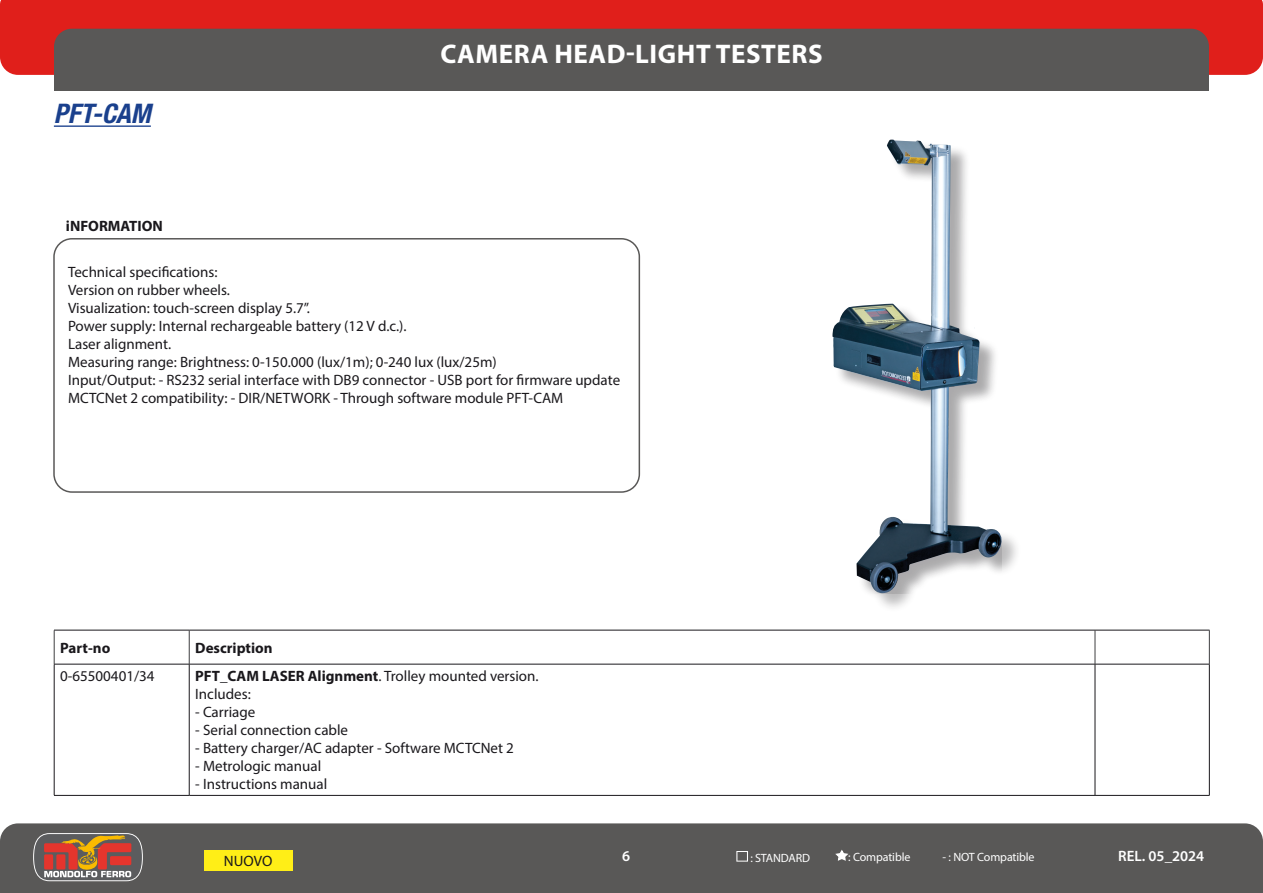
<style>
.page{position:relative;width:1263px;height:893px;background:#fff}
.page>*{position:absolute;margin:0;border:0;box-sizing:border-box;transform-origin:0 0}
.t1{font:700 27px "Myriad Pro";letter-spacing:.02em;color:#fff}
.t2{font:italic 700 condensed 27px "Helvetica Neue LT Std";color:#1a408d}
.t3{font:15px/18px "Myriad Pro";color:#1a181c}
.t4{font:700 15px "Myriad Pro";color:#1a181c}
.t5{font:600 15px "Myriad Pro";color:#fff}
.t6{font:15px "Myriad Pro";color:#1a181c}
.t7{font:12px "Myriad Pro";letter-spacing:-.01em;color:#fff}
.s1{font-weight:700}
</style>
<div class="page">
<div style="left:0;top:823px;width:1263px;height:70px;background:#595857"></div>
<div style="left:0;top:42px;width:1263px;height:33px;background:#e01f1b"></div>
<div style="left:0;top:0;width:1263px;height:42px;background:#e01f1b"></div>
<div style="left:54px;top:29px;width:1155px;height:62px;background:#595857;border-radius:18px"></div>
<div style="left:54px;top:52px;width:1155px;height:39px;background:#595857"></div>
<svg style="left:33px;top:832px;width:110px;height:50px;background:#9c6c5b"></svg>
<div style="left:204px;top:850px;width:88px;height:21px;background:#ffee17"></div>
<svg style="left:736px;top:851px;width:12px;height:11px"></svg>
<svg style="left:834px;top:849px;width:16px;height:13px"></svg>
<hr style="left:54px;top:630px;width:135px;height:1px;background:#1a181c">
<hr style="left:189px;top:630px;width:906px;height:1px;background:#1a181c">
<hr style="left:1095px;top:630px;width:114px;height:1px;background:#1a181c">
<hr style="left:54px;top:664px;width:135px;height:1px;background:#1a181c">
<hr style="left:189px;top:664px;width:906px;height:1px;background:#1a181c">
<hr style="left:1095px;top:664px;width:114px;height:1px;background:#1a181c">
<hr style="left:54px;top:630px;width:1px;height:34px;background:#3e3e40">
<hr style="left:1209px;top:630px;width:1px;height:34px;background:#3e3e40">
<hr style="left:189px;top:630px;width:1px;height:34px;background:#3e3e40">
<hr style="left:1095px;top:630px;width:1px;height:34px;background:#3e3e40">
<hr style="left:54px;top:664px;width:1px;height:131px;background:#1a181c">
<hr style="left:189px;top:664px;width:1px;height:131px;background:#1a181c">
<hr style="left:1095px;top:664px;width:1px;height:131px;background:#1a181c">
<hr style="left:1209px;top:664px;width:1px;height:131px;background:#1a181c">
<hr style="left:54px;top:795px;width:135px;height:1px;background:#1a181c">
<hr style="left:189px;top:795px;width:906px;height:1px;background:#1a181c">
<hr style="left:1095px;top:795px;width:114px;height:1px;background:#1a181c">
<div style="left:834px;top:141px;width:188px;height:472px;background:#1a181c;opacity:.29"></div>
<img style="left:832px;top:140px;width:171px;height:453px">
<div style="left:53px;top:238px;width:587px;height:255px;border:2px solid #595857;border-radius:18px"></div>
<hr style="left:54px;top:125px;width:97px;height:2px;background:#1a408d">
<h1 class="t2" style="left:54px;top:98px;width:98px">PFT-CAM</h1>
<p class="t4" style="left:66px;top:216px;width:98px">iNFORMATION</p>
<h1 class="t1" style="left:440px;top:36px;width:384px">CAMERA HEAD-LIGHT TESTERS</h1>
<p class="t3" style="left:68px;top:263px;width:554px">Technical specifications:<br>Version on rubber wheels.<br>Visualization: touch-screen display 5.7”.<br>Power supply: Internal rechargeable battery (12 V d.c.).<br>Laser alignment.<br>Measuring range: Brightness: 0-150.000 (lux/1m); 0-240 lux (lux/25m)<br>Input/Output: - RS232 serial interface with DB9 connector - USB port for firmware update MCTCNet 2 compatibility: - DIR/NETWORK - Through software module PFT-CAM</p>
<p class="t4" style="left:60px;top:638px;width:52px">Part-no</p>
<p class="t4" style="left:195px;top:638px;width:79px">Description</p>
<p class="t3" style="left:60px;top:667px;width:96px">0-65500401/34</p>
<p class="t3" style="left:195px;top:667px;width:345px"><span class="s1">PFT_CAM LASER Alignment</span>. Trolley mounted version.<br>Includes:</p>
<p class="t3" style="left:195px;top:703px;width:62px">- Carriage</p>
<p class="t3" style="left:195px;top:721px;width:154px">- Serial connection cable</p>
<p class="t3" style="left:195px;top:739px;width:320px">- Battery charger/AC adapter - Software MCTCNet 2</p>
<p class="t3" style="left:195px;top:757px;width:127px">- Metrologic manual</p>
<p class="t3" style="left:195px;top:775px;width:134px">- Instructions manual</p>
<p class="t6" style="left:224px;top:852px;width:50px">NUOVO</p>
<p class="t5" style="left:622px;top:847px;width:10px">6</p>
<p class="t7" style="left:750px;top:850px;width:61px">: STANDARD</p>
<p class="t7" style="left:848px;top:849px;width:64px">: Compatible</p>
<p class="t7" style="left:942px;top:849px;width:94px">- : NOT Compatible</p>
<p class="t5" style="left:1118px;top:847px;width:88px">REL. 05_2024</p>
</div>
